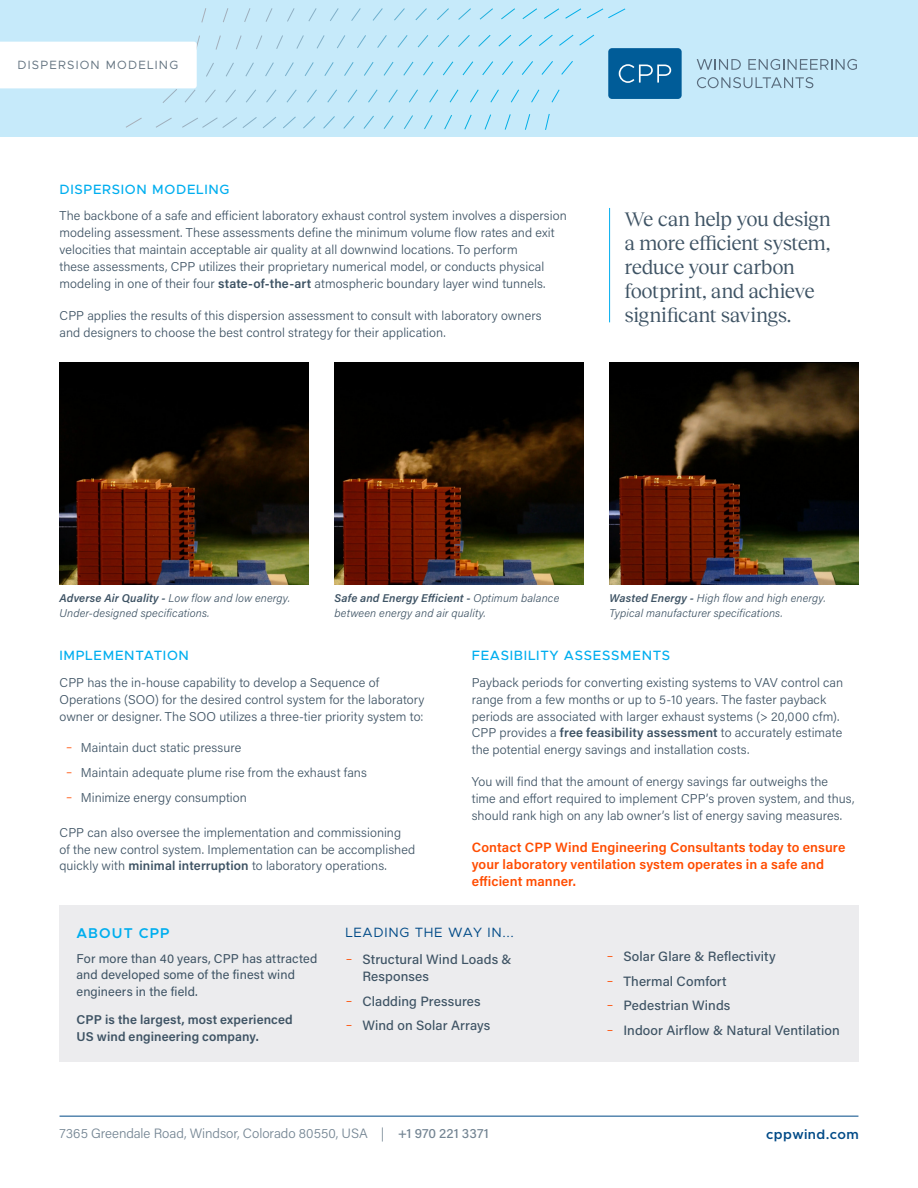
<style>
.page{position:relative;width:918px;height:1188px;background:#fff}
.page>*{position:absolute;margin:0;border:0;box-sizing:border-box;transform-origin:0 0}
.Pullout_Quote_-_CYAN_LINE{font:20.25px/24px "Reckless Neue";letter-spacing:-.025em;color:#3e5364}
.Subhead_SEMIBOLD{font:600 14.25px "Metropolis";letter-spacing:.075em;color:#00aeef}
.t1{font:500 13.5px/17.2px "Acumin Pro";letter-spacing:.005em;color:#3e5364}
.Body_Copy_SMALL_LIGHT{font:600 13.5px/17.2px "Acumin Pro";letter-spacing:.005em;color:#ff4c00}
.Footer_ADDRESS{font:300 13.5px "Acumin Pro";letter-spacing:-.005em;color:#748593}
.Subhead_SMALL_MEDIUM{font:500 13.5px "Metropolis";letter-spacing:.05em;color:#00aeef}
.Subhead_SMALL_REGULAR{font:13.5px "Metropolis";letter-spacing:.05em;color:#004a87}
.Footer_URL{font:600 13.5px "Metropolis";letter-spacing:.03em;color:#004a87}
.Body_Copy_SMALL_LIGHT-2{font:300 12.75px/16.8px "Acumin Pro";letter-spacing:.005em;color:#3e5364}
.Body_Copy_SMALL_REGULAR{font:12.75px/16.2px "Acumin Pro";letter-spacing:.01em;color:#3e5364}
.Body_Copy_SMALL_REGULAR-2{font:600 12.75px/16.2px "Acumin Pro";letter-spacing:.01em;color:#3e5364}
.Profit_Centre_Tag_-_ON_LIGHT_BG{font:12px "Metropolis";letter-spacing:.1em;color:#637380}
.Caption_GRAY{font:italic 300 11.25px/15px "Acumin Pro";letter-spacing:.01em;color:#3e5364}
.s1{font-weight:600}
.s2{color:#ff4c00}
.s3{font-weight:300;color:#ff4c00}
.s4{font-weight:500}
</style>
<div class="page">
<div style="left:0;top:0;width:918px;height:137px;background:#c6eafa"></div>
<svg style="left:201px;top:8px;width:425px;height:15px"></svg>
<hr style="left:60px;top:1116px;width:798px;height:1px;background:#004a87">
<hr style="left:609px;top:208px;width:1px;height:114px;background:#00aeef">
<div style="left:60px;top:905px;width:799px;height:157px;background:#ececee"></div>
<img style="left:334px;top:363px;width:250px;height:222px">
<img style="left:60px;top:363px;width:249px;height:222px">
<img style="left:609px;top:363px;width:249px;height:222px">
<div style="left:608px;top:48px;width:74px;height:51px;background:#005c98;border-radius:4px"></div>
<svg style="left:619px;top:64px;width:52px;height:19px"></svg>
<svg style="left:697px;top:59px;width:44px;height:11px"></svg>
<svg style="left:748px;top:59px;width:109px;height:11px"></svg>
<svg style="left:697px;top:77px;width:116px;height:11px"></svg>
<svg style="left:0;top:34px;width:595px;height:96px"></svg>
<p class="Profit_Centre_Tag_-_ON_LIGHT_BG" style="left:18px;top:57px;width:162px">DISPERSION MODELING</p>
<p class="Subhead_SMALL_MEDIUM" style="left:60px;top:181px;width:172px">DISPERSION MODELING</p>
<p class="Body_Copy_SMALL_LIGHT-2" style="left:60px;top:207px;width:509px">The backbone of a safe and efficient laboratory exhaust control system involves a dispersion modeling assessment. These assessments define the minimum volume flow rates and exit velocities that maintain acceptable air quality at all downwind locations. To perform<br>these assessments, CPP utilizes their proprietary numerical model, or conducts physical modeling in one of their four <span class="s1">state-of-the-art</span> atmospheric boundary layer wind tunnels.</p>
<p class="Body_Copy_SMALL_LIGHT-2" style="left:60px;top:306px;width:484px">CPP applies the results of this dispersion assessment to consult with laboratory owners and designers to choose the best control strategy for their application.</p>
<p class="Pullout_Quote_-_CYAN_LINE" style="left:624px;top:206px;width:208px">We can help you design a more efficient system, reduce your carbon footprint, and achieve significant savings.</p>
<p class="Caption_GRAY" style="left:60px;top:590px;width:232px"><span class="s1">Adverse Air Quality -</span> Low flow and low energy.<br>Under-designed specifications.</p>
<p class="Caption_GRAY" style="left:335px;top:590px;width:226px"><span class="s1">Safe and Energy Efficient -</span> Optimum balance between energy and air quality.</p>
<p class="Caption_GRAY" style="left:610px;top:591px;width:218px"><span class="s1">Wasted Energy -</span> High flow and high energy.<br>Typical manufacturer specifications.</p>
<p class="Subhead_SMALL_MEDIUM" style="left:60px;top:647px;width:131px">IMPLEMENTATION</p>
<p class="Body_Copy_SMALL_LIGHT-2" style="left:60px;top:673px;width:367px">CPP has the in-house capability to develop a Sequence of<br>Operations (SOO) for the desired control system for the laboratory owner or designer. The SOO utilizes a three-tier priority system to:</p>
<p class="Body_Copy_SMALL_LIGHT-2" style="left:66px;top:739px;width:177px"><span class="s2">‒</span> Maintain duct static pressure</p>
<p class="Body_Copy_SMALL_LIGHT-2" style="left:66px;top:764px;width:303px"><span class="s2">‒</span> Maintain adequate plume rise from the exhaust fans</p>
<p class="Body_Copy_SMALL_LIGHT-2" style="left:66px;top:789px;width:183px"><span class="s2">‒</span> Minimize energy consumption</p>
<p class="Body_Copy_SMALL_LIGHT-2" style="left:60px;top:823px;width:357px">CPP can also oversee the implementation and commissioning<br>of the new control system. Implementation can be accomplished quickly with <span class="s1">minimal interruption</span> to laboratory operations.</p>
<p class="Subhead_SMALL_MEDIUM" style="left:472px;top:647px;width:200px">FEASIBILITY ASSESSMENTS</p>
<p class="Body_Copy_SMALL_LIGHT-2" style="left:472px;top:673px;width:373px">Payback periods for converting existing systems to VAV control can range from a few months or up to 5-10 years. The faster payback periods are associated with larger exhaust systems (&gt; 20,000 cfm).<br>CPP provides a <span class="s1">free feasibility assessment</span> to accurately estimate the potential energy savings and installation costs.</p>
<p class="Body_Copy_SMALL_LIGHT-2" style="left:472px;top:773px;width:384px">You will find that the amount of energy savings far outweighs the time and effort required to implement CPP’s proven system, and thus, should rank high on any lab owner’s list of energy saving measures.</p>
<p class="Body_Copy_SMALL_LIGHT" style="left:472px;top:838px;width:375px">Contact CPP Wind Engineering Consultants today to ensure your laboratory ventilation system operates in a safe and efficient manner.</p>
<p class="Subhead_SEMIBOLD" style="left:77px;top:924px;width:94px">ABOUT CPP</p>
<p class="Body_Copy_SMALL_REGULAR" style="left:77px;top:950px;width:242px">For more than 40 years, CPP has attracted and developed some of the finest wind engineers in the field.</p>
<p class="Body_Copy_SMALL_REGULAR-2" style="left:77px;top:1011px;width:218px">CPP is the largest, most experienced<br>US wind engineering company.</p>
<p class="Subhead_SMALL_REGULAR" style="left:345px;top:924px;width:170px">LEADING THE WAY IN...</p>
<p class="t1" style="left:362px;top:950px;width:151px;text-indent:-17px"><span class="s3">‒</span> Structural Wind Loads &amp;<br>Responses</p>
<p class="t1" style="left:345px;top:992px;width:137px"><span class="s3">‒</span> Cladding Pressures</p>
<p class="t1" style="left:345px;top:1017px;width:146px"><span class="s3">‒</span> Wind on Solar Arrays</p>
<p class="Footer_ADDRESS" style="left:60px;top:1124px;width:431px">7365 Greendale Road, Windsor, Colorado 80550, USA | <span class="s4">+1 970 221 3371</span></p>
<p class="t1" style="left:606px;top:947px;width:171px"><span class="s3">‒</span> Solar Glare &amp; Reflectivity</p>
<p class="t1" style="left:606px;top:972px;width:122px"><span class="s3">‒</span> Thermal Comfort</p>
<p class="t1" style="left:606px;top:996px;width:126px"><span class="s3">‒</span> Pedestrian Winds</p>
<p class="t1" style="left:606px;top:1021px;width:235px"><span class="s3">‒</span> Indoor Airflow &amp; Natural Ventilation</p>
<p class="Footer_URL" style="left:766px;top:1126px;width:94px">cppwind.com</p>
</div>
